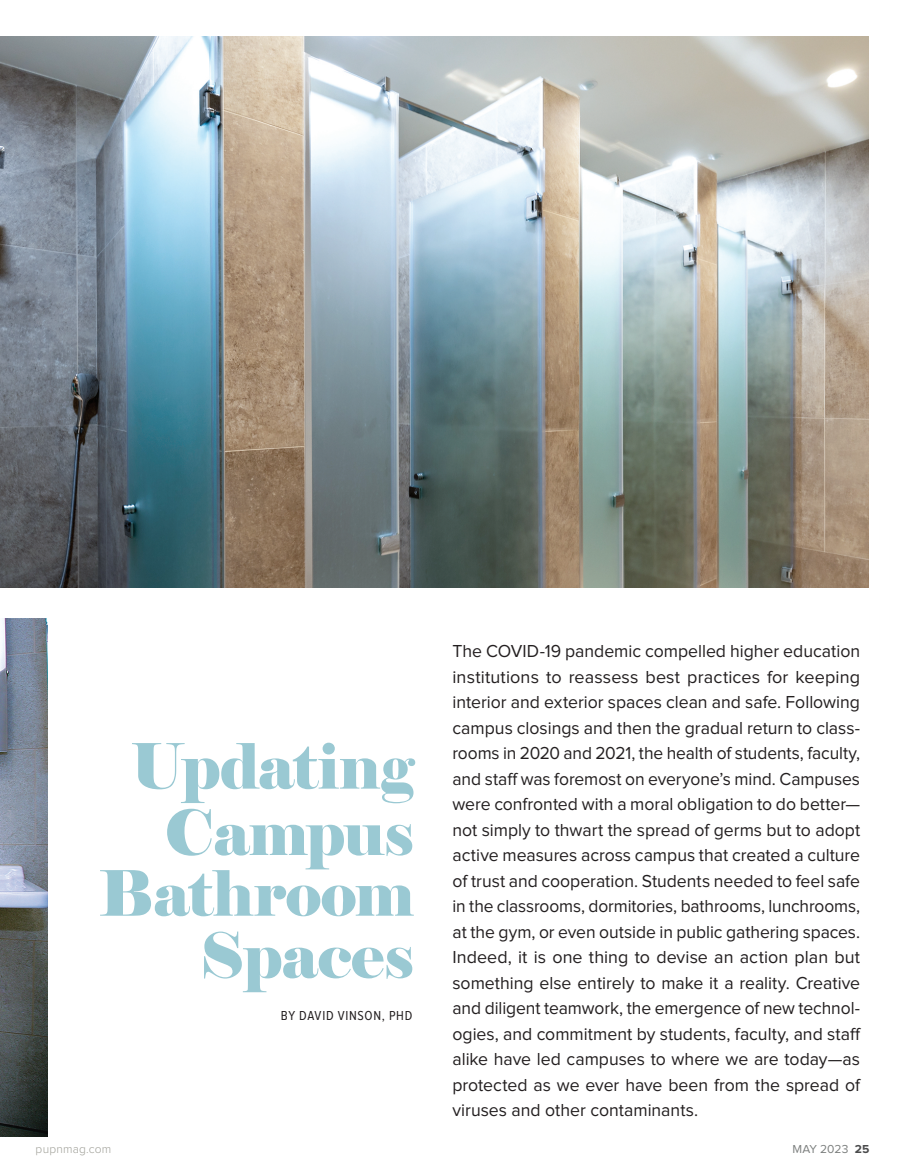
<style>
.page{position:relative;width:905px;height:1175px;background:#fff}
.page>*{position:absolute;margin:0;border:0;box-sizing:border-box;transform-origin:0 0}
.t1{font:62.4px/66.3px "Elephant";letter-spacing:-.005em;color:#9ac9d3;text-align:center}
.t2{font:18px/25.5px "Proxima Nova";color:#231f20;text-align:justify}
.t3{font:13.5px "Proxima Nova Cond";letter-spacing:.055em;color:#231f20}
.t4{font:300 12px "Proxima Nova";letter-spacing:.015em;color:#9f9f97}
.t5{font:12px "Proxima Nova";color:#7c7f7e}
.s1{font-weight:700;color:#4b4c4d}
</style>
<div class="page">
<img style="left:0;top:36px;width:868px;height:551px">
<img style="left:0;top:618px;width:48px;height:518px">
<h1 class="t1" style="left:130px;top:734px;width:285px">Updating<br>Campus</h1>
<h1 class="t1" style="left:98px;top:863px;width:317px;line-height:62.1px;text-align:right">Bathroom<br>Spaces</h1>
<p class="t3" style="left:281px;top:1008px;width:133px">BY DAVID VINSON, PHD</p>
<p class="t2" style="left:452px;top:639px;width:410px">The COVID-19 pandemic compelled higher education institutions to reassess best practices for keeping interior and exterior spaces clean and safe. Following campus closings and then the gradual return to class&shy;rooms in 2020 and 2021, the health of students, faculty, and staff was foremost on everyone’s mind. Campuses were confronted with a moral obligation to do better— not simply to thwart the spread of germs but to adopt active measures across campus that created a culture of trust and cooperation. Students needed to feel safe in the classrooms, dormitories, bathrooms, lunchrooms, at the gym, or even outside in public gathering spaces.<br>Indeed, it is one thing to devise an action plan but something else entirely to make it a reality. Creative and diligent teamwork, the emergence of new technol&shy;ogies, and commitment by students, faculty, and staff alike have led campuses to where we are today—as protected as we ever have been from the spread of viruses and other contaminants.</p>
<p class="t4" style="left:36px;top:1143px;width:77px">pupnmag.com</p>
<p class="t5" style="left:792px;top:1143px;width:78px">MAY 2023 <span class="s1">25</span></p>
</div>
